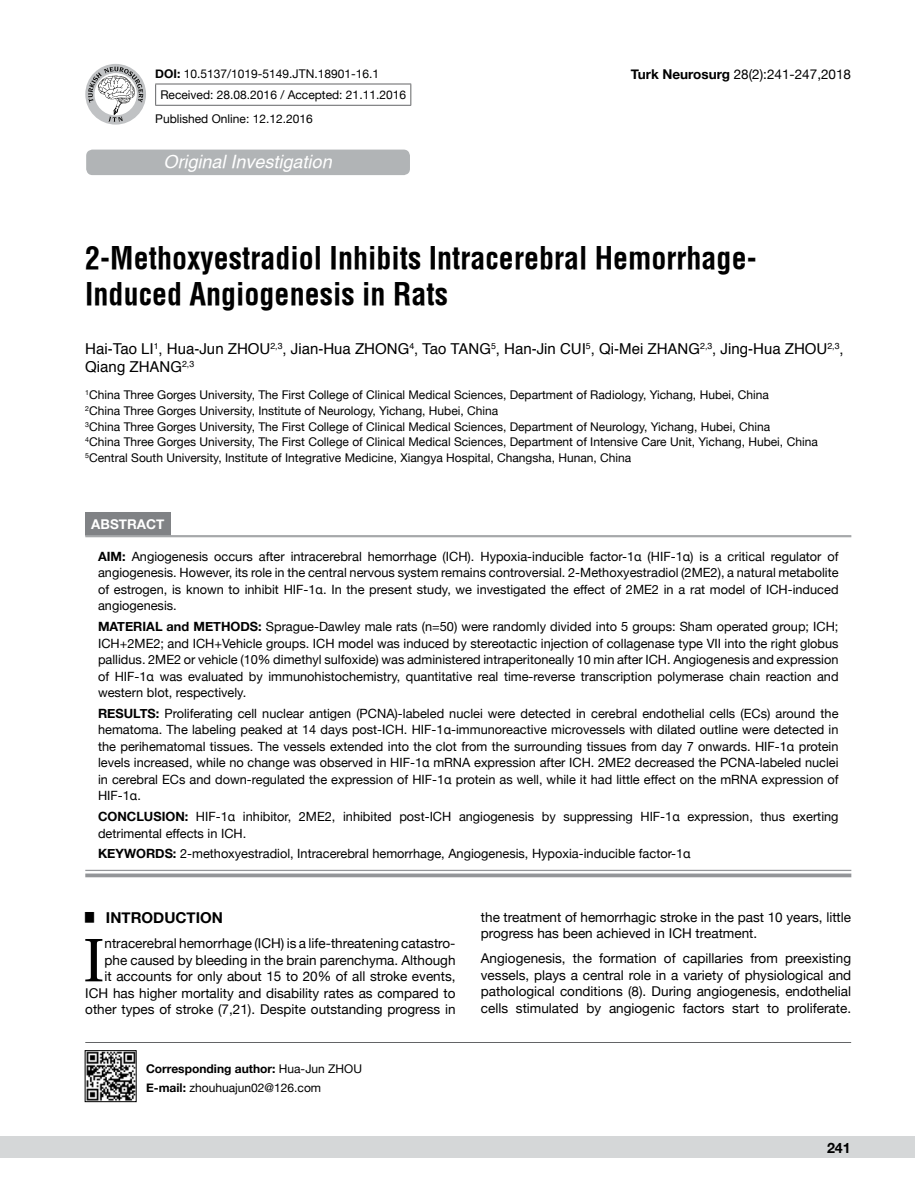
<style>
.page{position:relative;width:915px;height:1191px;background:#fff}
.page>*{position:absolute;margin:0;border:0;box-sizing:border-box;transform-origin:0 0}
.t1{font:61.2px "Utopia";color:#000}
.t2{font:700 30px/36px "Helvetica Condens";color:#000}
.t3{font:italic 500 18px "Helvetica";color:#fff}
.t4{font:15px/18px "Helvetica";color:#000}
.t5{font:700 15px "Helvetica Neue";color:#000}
.t6{font:700 14.25px "Helvetica Neue";color:#000}
.t7{font:13.5px/16.5px "Helvetica Neue";color:#000}
.t8{font:700 13.5px "Helvetica Neue";color:#fff}
.t9{font:12.75px/16.5px "Helvetica Neue";color:#000;text-align:justify}
.t10{font:12px/15.8px "Helvetica Neue";color:#000}
.s1{font-weight:700}
</style>
<div class="page">
<div style="left:0;top:1136px;width:914px;height:22px;background:#d5d7d8"></div>
<div style="left:86px;top:150px;width:324px;height:25px;background:#b1b4b6;border-radius:6px"></div>
<hr style="left:85px;top:1042px;width:765px;height:1px;background:#636466">
<hr style="left:155px;top:84px;width:256px;height:1px;background:#636466">
<svg style="left:155px;top:84px;width:1px;height:21px"></svg>
<svg style="left:410px;top:84px;width:1px;height:21px"></svg>
<hr style="left:155px;top:105px;width:256px;height:1px;background:#636466">
<svg style="left:85px;top:64px;width:61px;height:61px"></svg>
<svg style="left:88px;top:67px;width:55px;height:55px"></svg>
<img style="left:87px;top:1052px;width:47px;height:47px">
<div style="left:85px;top:1050px;width:51px;height:51px;border:1px solid #000"></div>
<div style="left:85px;top:512px;width:85px;height:23px;background:#808285"></div>
<hr style="left:85px;top:535px;width:766px;height:1px;background:#939598">
<hr style="left:85px;top:536px;width:766px;height:1px;background:#939598">
<hr style="left:85px;top:869px;width:766px;height:2px;background:#939598">
<svg style="left:85px;top:873px;width:766px;height:4px;background:#a1a3a6"></svg>
<p class="t10" style="left:160px;top:63px;width:247px;line-height:21.9px;text-indent:-5px"><span class="s1">DOI:</span> 10.5137/1019-5149.JTN.18901-16.1<br>Received: 28.08.2016 / Accepted: 21.11.2016</p>
<p class="t10" style="left:155px;top:111px;width:159px">Published Online: 12.12.2016</p>
<h3 class="t3" style="left:163px;top:151px;width:170px">Original Investigation</h3>
<p class="t7" style="left:630px;top:67px;width:222px"><span class="s1">Turk Neurosurg</span> 28(2):241-247,2018</p>
<h2 class="t2" style="left:85px;top:240px;width:672px">2-Methoxyestradiol Inhibits Intracerebral Hemorrhage-<br>Induced Angiogenesis in Rats</h2>
<p class="t4" style="left:85px;top:340px;width:759px">Hai-Tao LI<sup>1</sup>, Hua-Jun ZHOU<sup>2,3</sup>, Jian-Hua ZHONG<sup>4</sup>, Tao TANG<sup>5</sup>, Han-Jin CUI<sup>5</sup>, Qi-Mei ZHANG<sup>2,3</sup>, Jing-Hua ZHOU<sup>2,3</sup>,<br>Qiang ZHANG<sup>2,3</sup></p>
<p class="t10" style="left:85px;top:388px;width:733px"><sup>1</sup>China Three Gorges University, The First College of Clinical Medical Sciences, Department of Radiology, Yichang, Hubei, China<br><sup>2</sup>China Three Gorges University, Institute of Neurology, Yichang, Hubei, China<br><sup>3</sup>China Three Gorges University, The First College of Clinical Medical Sciences, Department of Neurology, Yichang, Hubei, China<br><sup>4</sup>China Three Gorges University, The First College of Clinical Medical Sciences, Department of Intensive Care Unit, Yichang, Hubei, China <sup>5</sup>Central South University, Institute of Integrative Medicine, Xiangya Hospital, Changsha, Hunan, China</p>
<p class="t8" style="left:91px;top:513px;width:75px">ABSTRACT</p>
<p class="t9" style="left:98px;top:548px;width:741px"><span class="s1">AIM:</span> Angiogenesis occurs after intracerebral hemorrhage (ICH). Hypoxia-inducible factor-1α (HIF-1α) is a critical regulator of angiogenesis. However, its role in the central nervous system remains controversial. 2-Methoxyestradiol (2ME2), a natural metabolite of estrogen, is known to inhibit HIF-1α. In the present study, we investigated the effect of 2ME2 in a rat model of ICH-induced angiogenesis.</p>
<p class="t9" style="left:98px;top:619px;width:741px"><span class="s1">MATERIAL and METHODS:</span> Sprague-Dawley male rats (n=50) were randomly divided into 5 groups: Sham operated group; ICH; ICH+2ME2; and ICH+Vehicle groups. ICH model was induced by stereotactic injection of collagenase type VII into the right globus pallidus. 2ME2 or vehicle (10% dimethyl sulfoxide) was administered intraperitoneally 10 min after ICH. Angiogenesis and expression of HIF-1α was evaluated by immunohistochemistry, quantitative real time-reverse transcription polymerase chain reaction and western blot, respectively.</p>
<p class="t9" style="left:98px;top:705px;width:741px"><span class="s1">RESULTS:</span> Proliferating cell nuclear antigen (PCNA)-labeled nuclei were detected in cerebral endothelial cells (ECs) around the hematoma. The labeling peaked at 14 days post-ICH. HIF-1α-immunoreactive microvessels with dilated outline were detected in the perihematomal tissues. The vessels extended into the clot from the surrounding tissues from day 7 onwards. HIF-1α protein levels increased, while no change was observed in HIF-1α mRNA expression after ICH. 2ME2 decreased the PCNA-labeled nuclei in cerebral ECs and down-regulated the expression of HIF-1α protein as well, while it had little effect on the mRNA expression of HIF-1α.</p>
<p class="t9" style="left:98px;top:809px;width:741px"><span class="s1">CONCLUSION:</span> HIF-1α inhibitor, 2ME2, inhibited post-ICH angiogenesis by suppressing HIF-1α expression, thus exerting detrimental effects in ICH.</p>
<p class="t9" style="left:98px;top:846px;width:594px"><span class="s1">KEYWORDS:</span> 2-methoxyestradiol, Intracerebral hemorrhage, Angiogenesis, Hypoxia-inducible factor-1α</p>
<p class="t5" style="left:85px;top:906px;width:139px"><sup>█</sup> INTRODUCTION</p>
<h1 class="t1" style="left:83px;top:925px;width:23px">I</h1>
<p class="t7" style="left:85px;top:936px;width:371px;text-align:right">ntracerebral hemorrhage (ICH) is a life-threatening catastro&shy;phe caused by bleeding in the brain parenchyma. Although<br>it accounts for only about 15 to 20% of all stroke events, ICH has higher mortality and disability rates as compared to other types of stroke (7,21). Despite outstanding progress in</p>
<p class="t10" style="left:146px;top:1060px;width:217px;line-height:18.6px"><span class="s1">Corresponding author:</span> Hua-Jun ZHOU<br><span class="s1">E-mail:</span> zhouhuajun02@126.com</p>
<p class="t7" style="left:480px;top:909px;width:371px">the treatment of hemorrhagic stroke in the past 10 years, little progress has been achieved in ICH treatment.</p>
<p class="t7" style="left:480px;top:950px;width:371px;text-align:justify">Angiogenesis, the formation of capillaries from preexisting vessels, plays a central role in a variety of physiological and pathological conditions (8). During angiogenesis, endothelial cells stimulated by angiogenic factors start to proliferate.</p>
<p class="t6" style="left:826px;top:1137px;width:25px">241</p>
</div>
